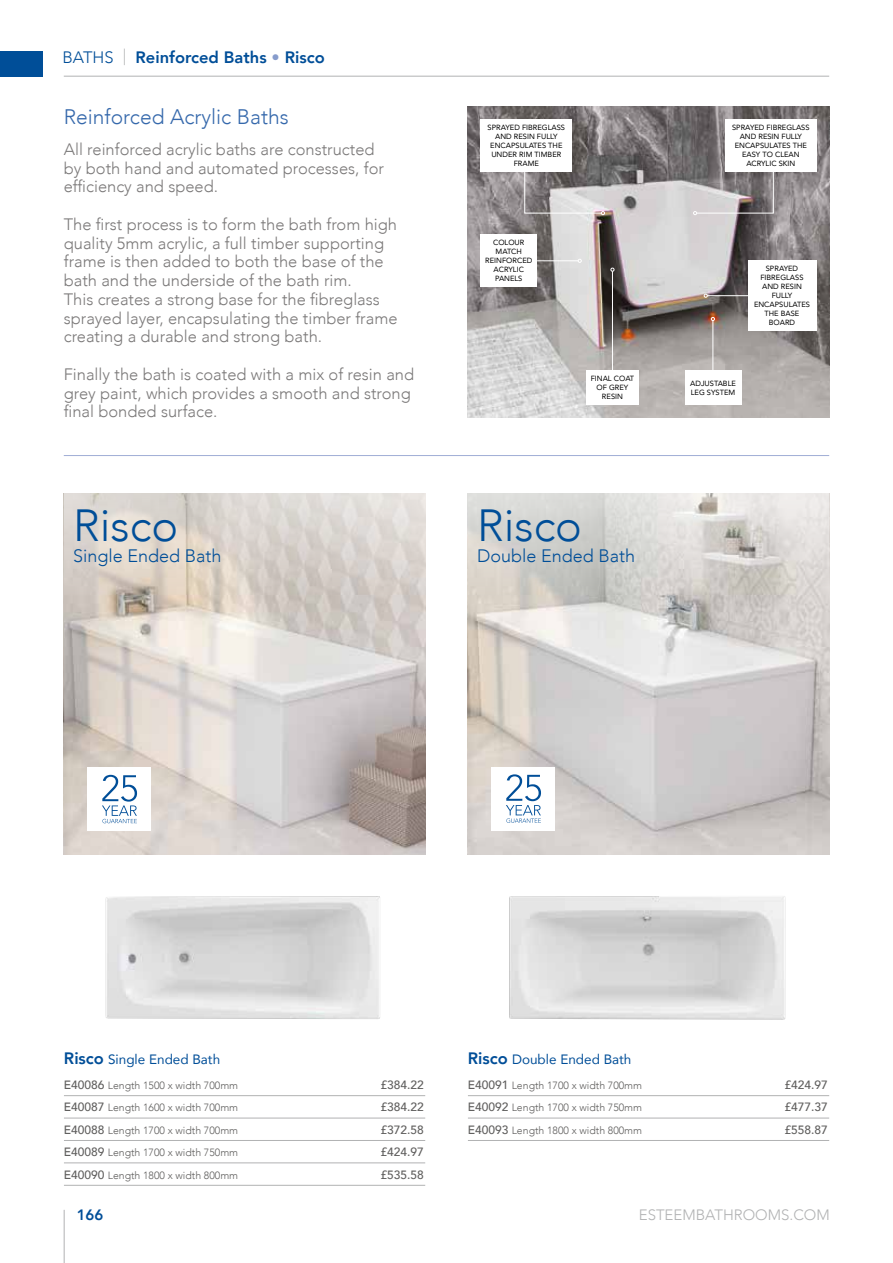
<style>
.page{position:relative;width:893px;height:1263px;background:#fff}
.page>*{position:absolute;margin:0;border:0;box-sizing:border-box;transform-origin:0 0}
.t1{font:300 45px "Avenir";color:#004e98}
.t2{font:300 21px "Avenir";color:#3669ac}
.t3{font:300 18px "Avenir";color:#004e98}
.t4{font:300 16.5px/18.8px "Avenir";color:#7b7979}
.t5{font:800 16.5px "Avenir";color:#004e98}
.t6{font:300 15px "Avenir";color:#b1b2b3}
.t7{font:800 15px "Avenir";color:#004e98}
.t8{font:13.5px "Avenir";color:#004e98}
.t9{font:500 12px "Avenir";color:#605f5e}
.t10{font:300 10.5px "Avenir";color:#605f5e}
.t11{font:7.5px/9px "Avenir";color:#000;text-align:center}
.s1{font-weight:300}
.s2{font-weight:300;color:#b1b2b3}
.s3{color:#879ccc}
.s4{font-weight:800;font-size:16.5px}
.s5{font-weight:500;font-size:12px}
</style>
<div class="page">
<hr style="left:64px;top:76px;width:765px;height:1px;background:#b1b2b3">
<div style="left:0;top:51px;width:43px;height:26px;background:#004e98"></div>
<hr style="left:64px;top:1210px;width:1px;height:53px;background:#b1b2b3">
<img style="left:468px;top:106px;width:361px;height:312px">
<svg style="left:524px;top:164px;width:81px;height:51px;background:#a19e9e"></svg>
<svg style="left:693px;top:164px;width:81px;height:51px;background:#989394"></svg>
<div style="left:481px;top:235px;width:56px;height:52px;background:#fff"></div>
<div style="left:747px;top:260px;width:69px;height:71px;background:#fff"></div>
<hr style="left:537px;top:260px;width:41px;height:1px;background:#fff">
<svg style="left:578px;top:259px;width:4px;height:4px"></svg>
<hr style="left:707px;top:295px;width:41px;height:1px;background:#fff">
<svg style="left:704px;top:294px;width:4px;height:4px"></svg>
<div style="left:481px;top:119px;width:91px;height:52px;background:#fff"></div>
<div style="left:725px;top:119px;width:91px;height:52px;background:#fff"></div>
<hr style="left:612px;top:271px;width:1px;height:101px;background:#fff">
<svg style="left:610px;top:268px;width:4px;height:4px"></svg>
<hr style="left:712px;top:321px;width:1px;height:53px;background:#fff">
<svg style="left:711px;top:317px;width:4px;height:4px"></svg>
<div style="left:586px;top:370px;width:53px;height:35px;background:#fff"></div>
<div style="left:685px;top:370px;width:56px;height:35px;background:#fff"></div>
<hr style="left:64px;top:1095px;width:361px;height:1px;background:#b1b2b3">
<hr style="left:64px;top:1118px;width:361px;height:1px;background:#b1b2b3">
<hr style="left:64px;top:1140px;width:361px;height:1px;background:#b1b2b3">
<hr style="left:64px;top:1162px;width:361px;height:1px;background:#b1b2b3">
<hr style="left:64px;top:1185px;width:361px;height:1px;background:#b1b2b3">
<hr style="left:468px;top:1095px;width:361px;height:1px;background:#b1b2b3">
<hr style="left:468px;top:1118px;width:361px;height:1px;background:#b1b2b3">
<hr style="left:468px;top:1140px;width:361px;height:1px;background:#b1b2b3">
<img style="left:64px;top:601px;width:361px;height:254px">
<img style="left:468px;top:601px;width:361px;height:254px">
<img style="left:105px;top:896px;width:275px;height:123px">
<img style="left:509px;top:896px;width:277px;height:124px">
<hr style="left:64px;top:455px;width:765px;height:1px;background:#a0aed6">
<div style="left:492px;top:767px;width:63px;height:63px;background:#fff"></div>
<svg style="left:506px;top:774px;width:35px;height:49px"></svg>
<div style="left:88px;top:767px;width:63px;height:64px;background:#fff"></div>
<svg style="left:102px;top:775px;width:35px;height:48px"></svg>
<svg style="left:64px;top:493px;width:361px;height:108px;background:#dad2cb"></svg>
<svg style="left:468px;top:493px;width:361px;height:108px;background:#d5d3cf"></svg>
<p class="t5" style="left:62px;top:44px;width:264px"><span class="s1">BATHS</span> <span class="s2">|</span> Reinforced Baths <span class="s3">•</span> Risco</p>
<p class="t2" style="left:64px;top:104px;width:226px">Reinforced Acrylic Baths</p>
<p class="t4" style="left:64px;top:140px;width:322px">All reinforced acrylic baths are constructed by both hand and automated processes, for efficiency and speed.</p>
<p class="t4" style="left:64px;top:215px;width:335px">The first process is to form the bath from high quality 5mm acrylic, a full timber supporting frame is then added to both the base of the bath and the underside of the bath rim.<br>This creates a strong base for the fibreglass sprayed layer, encapsulating the timber frame creating a durable and strong bath.</p>
<p class="t4" style="left:64px;top:365px;width:352px">Finally the bath is coated with a mix of resin and grey paint, which provides a smooth and strong final bonded surface.</p>
<h1 class="t1" style="left:73px;top:498px;width:107px">Risco</h1>
<p class="t3" style="left:73px;top:545px;width:150px">Single Ended Bath</p>
<p class="t11" style="left:488px;top:122px;width:79px">SPRAYED FIBREGLASS<br>AND RESIN FULLY<br>ENCAPSULATES THE<br>UNDER RIM TIMBER<br>FRAME</p>
<p class="t11" style="left:732px;top:122px;width:79px">SPRAYED FIBREGLASS<br>AND RESIN FULLY<br>ENCAPSULATES THE<br>EASY TO CLEAN<br>ACRYLIC SKIN</p>
<p class="t11" style="left:485px;top:238px;width:49px">COLOUR<br>MATCH<br>REINFORCED<br>ACRYLIC<br>PANELS</p>
<p class="t11" style="left:754px;top:264px;width:58px">SPRAYED<br>FIBREGLASS<br>AND RESIN<br>FULLY<br>ENCAPSULATES<br>THE BASE<br>BOARD</p>
<p class="t11" style="left:591px;top:374px;width:45px">FINAL COAT<br>OF GREY<br>RESIN</p>
<p class="t11" style="left:690px;top:378px;width:47px;text-align:left">ADJUSTABLE<br>LEG SYSTEM</p>
<h1 class="t1" style="left:477px;top:498px;width:107px">Risco</h1>
<p class="t3" style="left:477px;top:545px;width:160px">Double Ended Bath</p>
<p class="t8" style="left:64px;top:1048px;width:158px"><span class="s4">Risco</span> Single Ended Bath</p>
<p class="t10" style="left:64px;top:1079px;width:176px"><span class="s5">E40086</span> Length 1500 x width 700mm</p>
<p class="t9" style="left:381px;top:1074px;width:45px">£384.22</p>
<p class="t10" style="left:64px;top:1101px;width:176px"><span class="s5">E40087</span> Length 1600 x width 700mm</p>
<p class="t9" style="left:381px;top:1097px;width:45px">£384.22</p>
<p class="t10" style="left:64px;top:1124px;width:176px"><span class="s5">E40088</span> Length 1700 x width 700mm</p>
<p class="t9" style="left:381px;top:1119px;width:45px">£372.58</p>
<p class="t10" style="left:64px;top:1146px;width:176px"><span class="s5">E40089</span> Length 1700 x width 750mm</p>
<p class="t9" style="left:381px;top:1141px;width:45px">£424.97</p>
<p class="t10" style="left:64px;top:1169px;width:176px"><span class="s5">E40090</span> Length 1800 x width 800mm</p>
<p class="t9" style="left:381px;top:1164px;width:45px">£535.58</p>
<p class="t8" style="left:468px;top:1048px;width:165px"><span class="s4">Risco</span> Double Ended Bath</p>
<p class="t10" style="left:468px;top:1079px;width:176px"><span class="s5">E40091</span> Length 1700 x width 700mm</p>
<p class="t9" style="left:785px;top:1074px;width:45px">£424.97</p>
<p class="t10" style="left:468px;top:1101px;width:176px"><span class="s5">E40092</span> Length 1700 x width 750mm</p>
<p class="t9" style="left:785px;top:1097px;width:45px">£477.37</p>
<p class="t10" style="left:468px;top:1124px;width:176px"><span class="s5">E40093</span> Length 1800 x width 800mm</p>
<p class="t9" style="left:785px;top:1119px;width:45px">£558.87</p>
<p class="t7" style="left:77px;top:1203px;width:28px">166</p>
<p class="t6" style="left:639px;top:1206px;width:193px">ESTEEMBATHROOMS.COM</p>
</div>
